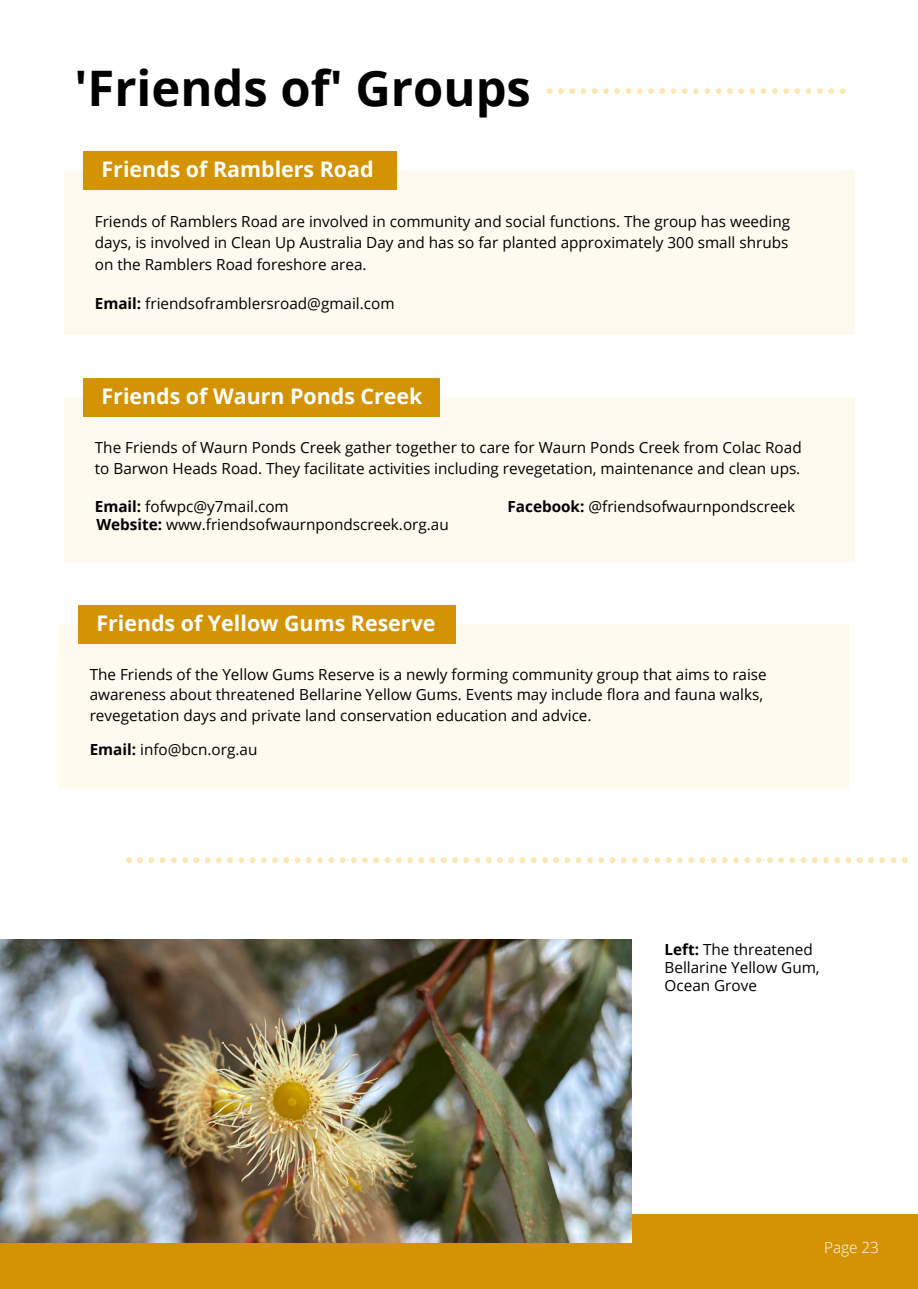
<style>
.page{position:relative;width:918px;height:1289px;background:#fff}
.page>*{position:absolute;margin:0;border:0;box-sizing:border-box;transform-origin:0 0}
.t1{font:700 48.9px "Open Sans";color:#000}
.t2{font:700 21.45px "Open Sans";color:#fff}
.t3{font:15.3px/20.7px "Open Sans";color:#000}
.t4{font:300 15.3px "Open Sans";color:#fff}
.s1{font-weight:700}
</style>
<div class="page">
<div style="left:0;top:1214px;width:918px;height:74px;background:#d49303"></div>
<div style="left:64px;top:170px;width:790px;height:164px;background:#fefaef"></div>
<div style="left:83px;top:151px;width:314px;height:38px;background:#d49303"></div>
<div style="left:58px;top:624px;width:791px;height:164px;background:#fefaef"></div>
<div style="left:78px;top:605px;width:378px;height:38px;background:#d49303"></div>
<img style="left:0;top:939px;width:631px;height:303px">
<svg style="left:126px;top:857px;width:782px;height:5px"></svg>
<svg style="left:547px;top:88px;width:298px;height:6px"></svg>
<div style="left:64px;top:397px;width:790px;height:164px;background:#fefaef"></div>
<div style="left:83px;top:378px;width:356px;height:38px;background:#d49303"></div>
<h1 class="t1" style="left:75px;top:54px;width:458px">'Friends of' Groups</h1>
<h2 class="t2" style="left:102px;top:154px;width:274px">Friends of Ramblers Road</h2>
<p class="t3" style="left:95px;top:210px;width:697px;line-height:21.3px;text-align:justify">Friends of Ramblers Road are involved in community and social functions. The group has weeding days, is involved in Clean Up Australia Day and has so far planted approximately 300 small shrubs on the Ramblers Road foreshore area.</p>
<p class="t3" style="left:95px;top:292px;width:301px"><span class="s1">Email:</span> friendsoframblersroad@gmail.com</p>
<h2 class="t2" style="left:102px;top:381px;width:322px">Friends of Waurn Ponds Creek</h2>
<p class="t3" style="left:95px;top:437px;width:708px">The Friends of Waurn Ponds Creek gather together to care for Waurn Ponds Creek from Colac Road to Barwon Heads Road. They facilitate activities including revegetation, maintenance and clean ups.</p>
<p class="t3" style="left:95px;top:497px;width:355px;line-height:18.3px"><span class="s1">Email:</span> fofwpc@y7mail.com<br><span class="s1">Website:</span> www.friendsofwaurnpondscreek.org.au</p>
<p class="t3" style="left:508px;top:495px;width:289px"><span class="s1">Facebook:</span> @friendsofwaurnpondscreek</p>
<h2 class="t2" style="left:96px;top:607px;width:341px">Friends of Yellow Gums Reserve</h2>
<p class="t3" style="left:90px;top:663px;width:679px">The Friends of the Yellow Gums Reserve is a newly forming community group that aims to raise awareness about threatened Bellarine Yellow Gums. Events may include flora and fauna walks, revegetation days and private land conservation education and advice.</p>
<p class="t3" style="left:90px;top:739px;width:169px"><span class="s1">Email:</span> info@bcn.org.au</p>
<p class="t3" style="left:665px;top:939px;width:157px;line-height:18px"><span class="s1">Left:</span> The threatened<br>Bellarine Yellow Gum,<br>Ocean Grove</p>
<p class="t4" style="left:824px;top:1236px;width:56px">Page 23</p>
</div>
